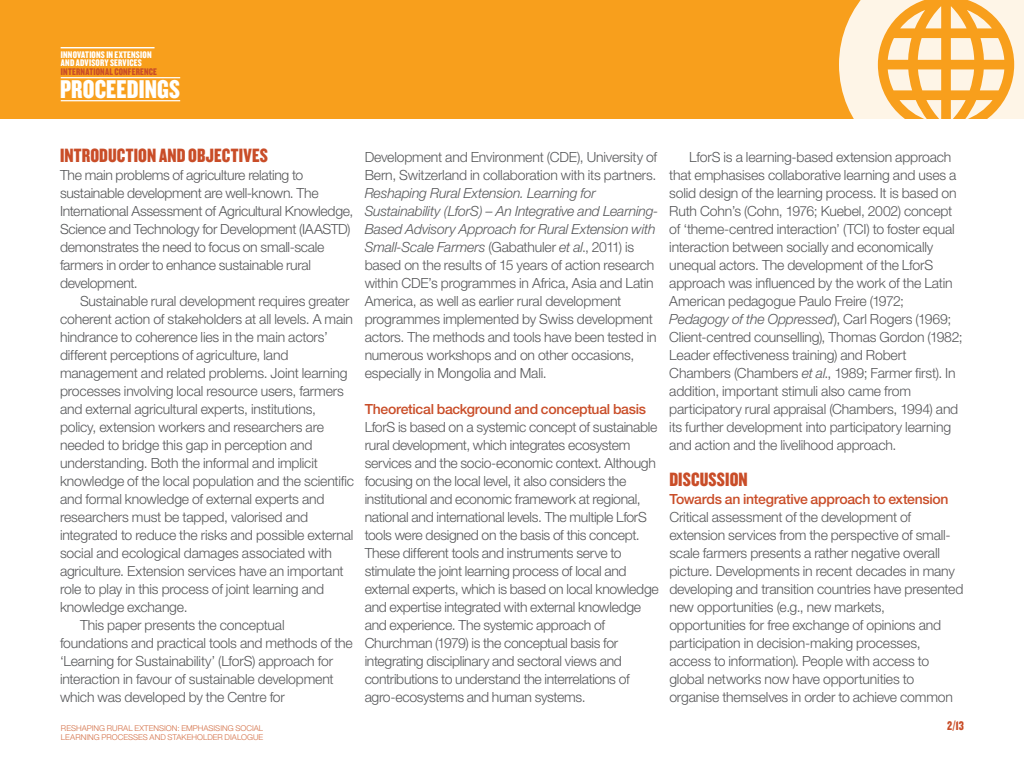
<style>
.page{position:relative;width:1024px;height:768px;background:#fff}
.page>*{position:absolute;margin:0;border:0;box-sizing:border-box;transform-origin:0 0}
.t1{font:26.7px "Knockout HTF69 Full Liteweight";letter-spacing:.005em;color:#fff}
.t2{font:20px "Knockout HTF69 Full Liteweight";letter-spacing:.005em;color:#c94d28}
.t3{font:300 14px/18px "Helvetica Neue";letter-spacing:-.015em;color:#57585a}
.t4{font:500 14px "Helvetica Neue";letter-spacing:-.02em;color:#c94d28}
.t5{font:13px "Knockout HTF69 Full Liteweight";color:#c94d28}
.t6{font:10px/8.5px "Knockout HTF69 Full Liteweight";letter-spacing:.015em;color:#fff}
.t7{font:10px "Knockout HTF69 Full Liteweight";letter-spacing:.015em;color:#c94d28}
.t8{font:300 8px/9px "Helvetica Neue";letter-spacing:.005em;color:#d36e44}
.s1{font-style:italic}
</style>
<div class="page">
<div style="left:0;top:0;width:1024px;height:119px;background:#f89f1c"></div>
<hr style="left:61px;top:77px;width:119px;height:1px;background:#fff">
<hr style="left:61px;top:100px;width:119px;height:1px;background:#fff">
<hr style="left:61px;top:47px;width:94px;height:1px;background:#fff">
<svg style="left:839px;top:0;width:185px;height:119px;fill:#fef5e7"></svg>
<svg style="left:951px;top:38px;width:23px;height:22px"></svg>
<svg style="left:951px;top:6px;width:41px;height:22px"></svg>
<svg style="left:951px;top:69px;width:23px;height:21px"></svg>
<svg style="left:951px;top:100px;width:42px;height:19px"></svg>
<p class="t6" style="left:61px;top:50px;width:92px">INNOVATIONS IN EXTENSION<br>AND ADVISORY SERVICES</p>
<p class="t7" style="left:61px;top:66px;width:97px">INTERNATIONAL CONFERENCE</p>
<h1 class="t1" style="left:60px;top:75px;width:122px">PROCEEDINGS</h1>
<h2 class="t2" style="left:60px;top:145px;width:210px">INTRODUCTION AND OBJECTIVES</h2>
<p class="t3" style="left:60px;top:166px;width:295px">The main problems of agriculture relating to sustainable development are well-known. The International Assessment of Agricultural Knowledge, Science and Technology for Development (IAASTD) demonstrates the need to focus on small-scale farmers in order to enhance sustainable rural development.</p>
<p class="t3" style="left:80px;top:292px;width:271px">Sustainable rural development requires greater</p>
<p class="t3" style="left:60px;top:310px;width:295px">coherent action of stakeholders at all levels. A main</p>
<p class="t3" style="left:60px;top:328px;width:269px">hindrance to coherence lies in the main actors’</p>
<p class="t3" style="left:60px;top:346px;width:230px">different perceptions of agriculture, land</p>
<p class="t3" style="left:60px;top:364px;width:289px">management and related problems. Joint learning</p>
<p class="t3" style="left:60px;top:382px;width:285px">processes involving local resource users, farmers</p>
<p class="t3" style="left:60px;top:400px;width:258px">and external agricultural experts, institutions,</p>
<p class="t3" style="left:60px;top:418px;width:266px">policy, extension workers and researchers are</p>
<p class="t3" style="left:60px;top:436px;width:254px">needed to bridge this gap in perception and</p>
<p class="t3" style="left:60px;top:454px;width:259px">understanding. Both the informal and implicit</p>
<p class="t3" style="left:60px;top:472px;width:296px">knowledge of the local population and the scientific</p>
<p class="t3" style="left:60px;top:490px;width:266px">and formal knowledge of external experts and</p>
<p class="t3" style="left:60px;top:508px;width:250px">researchers must be tapped, valorised and</p>
<p class="t3" style="left:60px;top:526px;width:295px">integrated to reduce the risks and possible external</p>
<p class="t3" style="left:60px;top:544px;width:274px">social and ecological damages associated with</p>
<p class="t3" style="left:60px;top:562px;width:285px">agriculture. Extension services have an important</p>
<p class="t3" style="left:60px;top:580px;width:266px">role to play in this process of joint learning and</p>
<p class="t3" style="left:60px;top:598px;width:129px">knowledge exchange.</p>
<p class="t3" style="left:80px;top:616px;width:206px">This paper presents the conceptual</p>
<p class="t3" style="left:60px;top:634px;width:294px">foundations and practical tools and methods of the</p>
<p class="t3" style="left:60px;top:652px;width:275px">‘Learning for Sustainability’ (LforS) approach for</p>
<p class="t3" style="left:60px;top:670px;width:275px">interaction in favour of sustainable development</p>
<p class="t3" style="left:60px;top:688px;width:226px">which was developed by the Centre for</p>
<p class="t3" style="left:365px;top:148px;width:294px">Development and Environment (CDE), University of<br>Bern, Switzerland in collaboration with its partners.</p>
<p class="t3" style="left:365px;top:184px;width:295px"><span class="s1">Reshaping Rural Extension. Learning for Sustainability (LforS) – An Integrative and Learning-Based Advisory Approach for Rural Extension with Small-Scale Farmers</span> (Gabathuler <span class="s1">et al</span>., 2011) is based on the results of 15 years of action research within CDE’s programmes in Africa, Asia and Latin America, as well as earlier rural development programmes implemented by Swiss development actors. The methods and tools have been tested in numerous workshops and on other occasions, especially in Mongolia and Mali.</p>
<p class="t4" style="left:365px;top:401px;width:283px">Theoretical background and conceptual basis</p>
<p class="t3" style="left:365px;top:418px;width:296px">LforS is based on a systemic concept of sustainable rural development, which integrates ecosystem services and the socio-economic context. Although focusing on the local level, it also considers the institutional and economic framework at regional, national and international levels. The multiple LforS tools were designed on the basis of this concept.<br>These different tools and instruments serve to stimulate the joint learning process of local and external experts, which is based on local knowledge and expertise integrated with external knowledge and experience. The systemic approach of Churchman (1979) is the conceptual basis for integrating disciplinary and sectoral views and contributions to understand the interrelations of agro-ecosystems and human systems.</p>
<p class="t3" style="left:669px;top:148px;width:295px;text-indent:20px">LforS is a learning-based extension approach that emphasises collaborative learning and uses a solid design of the learning process. It is based on Ruth Cohn’s (Cohn, 1976; Kuebel, 2002) concept of ‘theme-centred interaction’ (TCI) to foster equal interaction between socially and economically unequal actors. The development of the LforS approach was influenced by the work of the Latin American pedagogue Paulo Freire (1972; <span class="s1">Pedagogy of the Oppressed</span>), Carl Rogers (1969; Client-centred counselling), Thomas Gordon (1982; Leader effectiveness training) and Robert Chambers (Chambers <span class="s1">et al</span>., 1989; Farmer first). In addition, important stimuli also came from participatory rural appraisal (Chambers, 1994) and its further development into participatory learning and action and the livelihood approach.</p>
<h2 class="t2" style="left:669px;top:469px;width:80px">DISCUSSION</h2>
<p class="t4" style="left:669px;top:491px;width:281px">Towards an integrative approach to extension</p>
<p class="t3" style="left:669px;top:508px;width:296px">Critical assessment of the development of extension services from the perspective of small&shy;scale farmers presents a rather negative overall picture. Developments in recent decades in many developing and transition countries have presented new opportunities (e.g., new markets, opportunities for free exchange of opinions and participation in decision-making processes, access to information). People with access to global networks now have opportunities to organise themselves in order to achieve common</p>
<p class="t8" style="left:61px;top:723px;width:204px">RESHAPING RURAL EXTENSION: EMPHASISING SOCIAL<br>LEARNING PROCESSES AND STAKEHOLDER DIALOGUE</p>
<p class="t5" style="left:947px;top:719px;width:18px">2/13</p>
</div>
